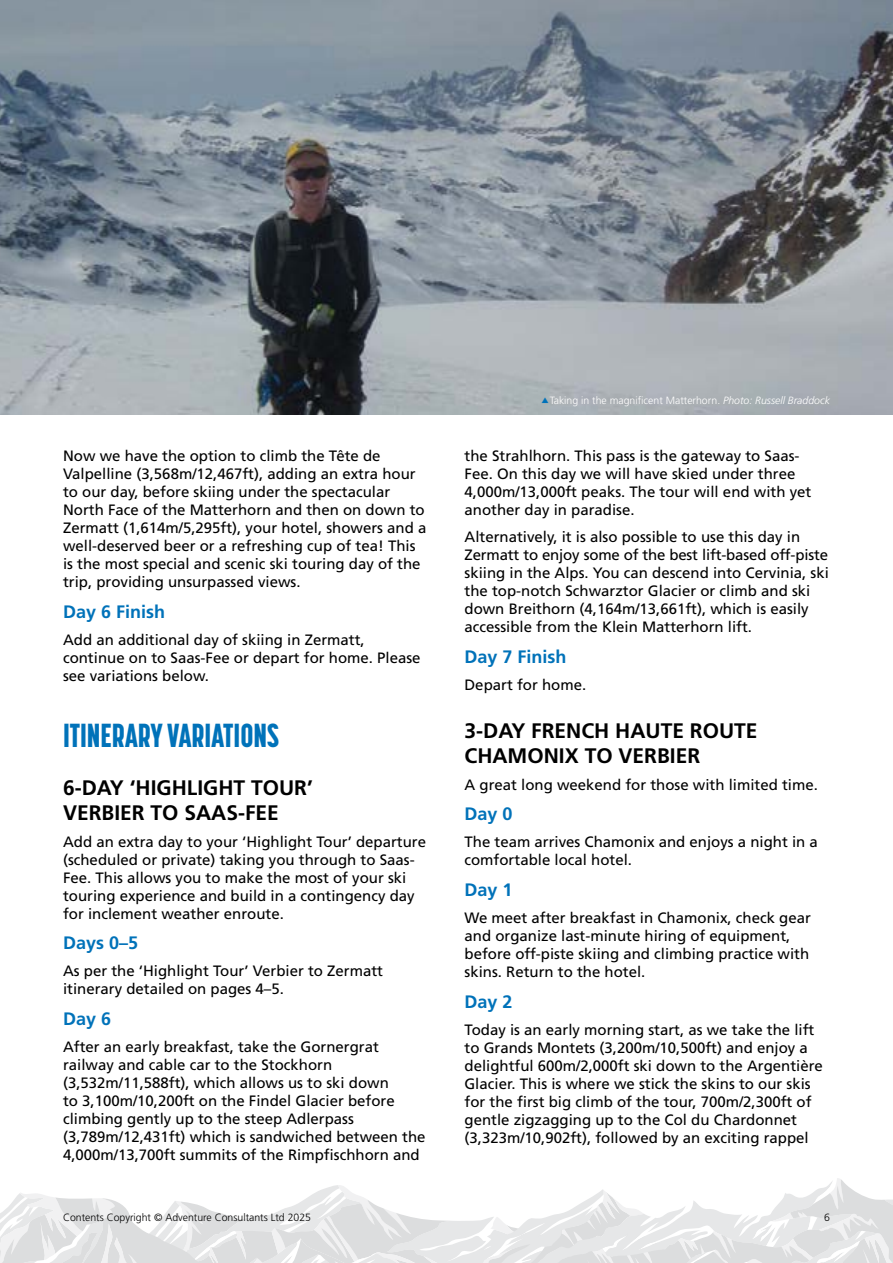
<style>
.page{position:relative;width:893px;height:1263px;background:#fff}
.page>*{position:absolute;margin:0;border:0;box-sizing:border-box;transform-origin:0 0}
.t1{font:800 33px "Korolev Compressed";color:#0072b9}
.t2{font:700 21px/25.2px "Frutiger LT Std";color:#000}
.t3{font:700 18px "Frutiger LT Std";color:#0072b9}
.t4{font:15px/18px "Frutiger LT Std";color:#000}
.t5{font:300 10.5px "Frutiger LT Std";color:#fff}
.t6{font:300 10.5px "Frutiger LT Std";color:#000}
.s1{font-style:italic}
</style>
<div class="page">
<svg style="left:0;top:1178px;width:893px;height:85px"></svg>
<img style="left:0;top:0;width:893px;height:414px">
<svg style="left:542px;top:397px;width:6px;height:6px"></svg>
<p class="t4" style="left:63px;top:447px;width:365px">Now we have the option to climb the Tête de Valpelline (3,568m/12,467ft), adding an extra hour to our day, before skiing under the spectacular North Face of the Matterhorn and then on down to Zermatt (1,614m/5,295ft), your hotel, showers and a well-deserved beer or a refreshing cup of tea! This is the most special and scenic ski touring day of the trip, providing unsurpassed views.</p>
<p class="t3" style="left:63px;top:601px;width:104px">Day 6 Finish</p>
<p class="t4" style="left:63px;top:631px;width:359px">Add an additional day of skiing in Zermatt, continue on to Saas-Fee or depart for home. Please see variations below.</p>
<h1 class="t1" style="left:63px;top:716px;width:218px">ITINERARY VARIATIONS</h1>
<h2 class="t2" style="left:63px;top:775px;width:251px">6-DAY ‘HIGHLIGHT TOUR’<br>VERBIER TO SAAS-FEE</h2>
<p class="t4" style="left:63px;top:833px;width:365px">Add an extra day to your ‘Highlight Tour’ departure (scheduled or private) taking you through to Saas-Fee. This allows you to make the most of your ski touring experience and build in a contingency day for inclement weather enroute.</p>
<p class="t3" style="left:63px;top:933px;width:77px">Days 0–5</p>
<p class="t4" style="left:63px;top:962px;width:322px">As per the ‘Highlight Tour’ Verbier to Zermatt itinerary detailed on pages 4–5.</p>
<p class="t3" style="left:63px;top:1008px;width:50px">Day 6</p>
<p class="t4" style="left:63px;top:1038px;width:364px">After an early breakfast, take the Gornergrat railway and cable car to the Stockhorn (3,532m/11,588ft), which allows us to ski down<br>to 3,100m/10,200ft on the Findel Glacier before climbing gently up to the steep Adlerpass (3,789m/12,431ft) which is sandwiched between the 4,000m/13,700ft summits of the Rimpfischhorn and</p>
<p class="t5" style="left:550px;top:395px;width:282px">Taking in the magnificent Matterhorn. <span class="s1">Photo: Russell Braddock</span></p>
<p class="t4" style="left:464px;top:447px;width:348px">the Strahlhorn. This pass is the gateway to Saas-Fee. On this day we will have skied under three 4,000m/13,000ft peaks. The tour will end with yet another day in paradise.</p>
<p class="t4" style="left:464px;top:528px;width:366px">Alternatively, it is also possible to use this day in Zermatt to enjoy some of the best lift-based off-piste skiing in the Alps. You can descend into Cervinia, ski the top-notch Schwarztor Glacier or climb and ski down Breithorn (4,164m/13,661ft), which is easily accessible from the Klein Matterhorn lift.</p>
<p class="t3" style="left:464px;top:646px;width:104px">Day 7 Finish</p>
<p class="t4" style="left:464px;top:676px;width:123px">Depart for home.</p>
<h2 class="t2" style="left:464px;top:718px;width:295px">3-DAY FRENCH HAUTE ROUTE<br>CHAMONIX TO VERBIER</h2>
<p class="t4" style="left:464px;top:776px;width:355px">A great long weekend for those with limited time.</p>
<p class="t3" style="left:464px;top:804px;width:50px">Day 0</p>
<p class="t4" style="left:464px;top:833px;width:355px">The team arrives Chamonix and enjoys a night in a comfortable local hotel.</p>
<p class="t3" style="left:464px;top:879px;width:50px">Day 1</p>
<p class="t4" style="left:464px;top:909px;width:348px">We meet after breakfast in Chamonix, check gear and organize last-minute hiring of equipment, before off-piste skiing and climbing practice with skins. Return to the hotel.</p>
<p class="t3" style="left:464px;top:991px;width:50px">Day 2</p>
<p class="t4" style="left:464px;top:1020px;width:360px">Today is an early morning start, as we take the lift to Grands Montets (3,200m/10,500ft) and enjoy a delightful 600m/2,000ft ski down to the Argentière Glacier. This is where we stick the skins to our skis for the first big climb of the tour, 700m/2,300ft of gentle zigzagging up to the Col du Chardonnet (3,323m/10,902ft), followed by an exciting rappel</p>
<p class="t6" style="left:63px;top:1211px;width:250px">Contents Copyright © Adventure Consultants Ltd 2025</p>
<p class="t6" style="left:824px;top:1211px;width:7px">6</p>
</div>
